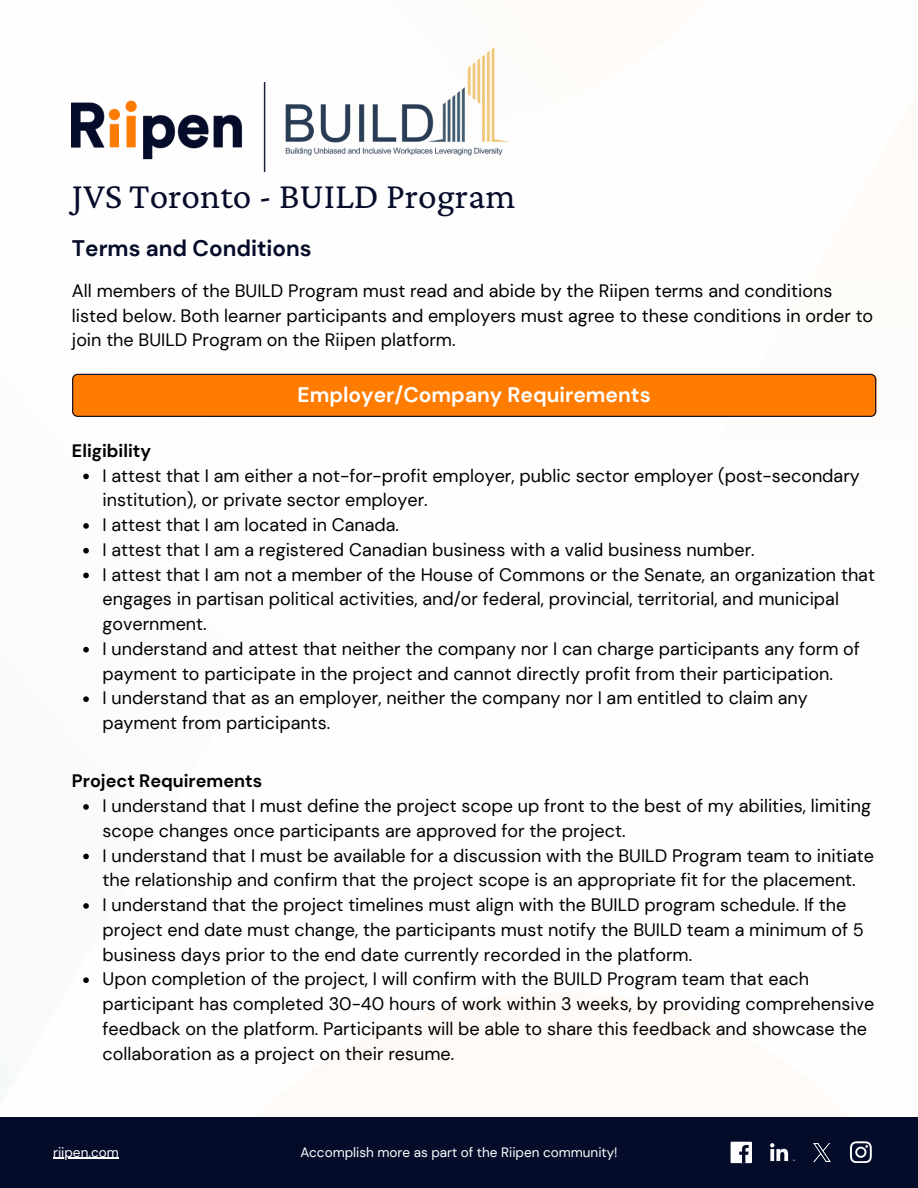
<style>
.page{position:relative;width:918px;height:1188px;background:#fafafa}
.page>*{position:absolute;margin:0;border:0;box-sizing:border-box;transform-origin:0 0}
.t1{font:37.5px "Crimson Pro";color:#050c2a}
.t2{font:700 22.5px "DM Sans";color:#050c2a}
.t3{font:700 21px "DM Sans";color:#fff}
.t4{font:18px/24.8px "DM Sans";color:#000}
.t5{font:700 18px "DM Sans";color:#000}
.t6{font:13.5px "DM Sans";color:#fff}
</style>
<div class="page">
<img style="left:72px;top:100px;width:194px;height:72px">
<div style="left:0;top:1118px;width:918px;height:70px;background:#050c2a"></div>
<svg style="left:730px;top:1141px;width:142px;height:23px"></svg>
<img style="left:814px;top:1143px;width:16px;height:18px">
<img style="left:261px;top:47px;width:248px;height:115px">
<svg style="left:72px;top:374px;width:804px;height:43px;background:#f17602"></svg>
<svg style="left:83px;top:474px;width:6px;height:5px"></svg>
<svg style="left:83px;top:523px;width:6px;height:6px"></svg>
<svg style="left:83px;top:548px;width:6px;height:6px"></svg>
<svg style="left:83px;top:573px;width:6px;height:5px"></svg>
<svg style="left:83px;top:647px;width:6px;height:5px"></svg>
<svg style="left:83px;top:696px;width:6px;height:6px"></svg>
<hr style="left:53px;top:1158px;width:66px;height:1px;background:#fff">
<svg style="left:83px;top:804px;width:6px;height:6px"></svg>
<svg style="left:83px;top:854px;width:6px;height:5px"></svg>
<svg style="left:83px;top:903px;width:6px;height:6px"></svg>
<svg style="left:83px;top:977px;width:6px;height:6px"></svg>
<p class="t1" style="left:72px;top:175px;width:445px">JVS Toronto - BUILD Program</p>
<p class="t2" style="left:72px;top:234px;width:241px">Terms and Conditions</p>
<p class="t4" style="left:72px;top:278px;width:803px">All members of the BUILD Program must read and abide by the Riipen terms and conditions listed below. Both learner participants and employers must agree to these conditions in order to join the BUILD Program on the Riipen platform.</p>
<h1 class="t3" style="left:298px;top:381px;width:355px">Employer/Company Requirements</h1>
<h2 class="t5" style="left:72px;top:439px;width:81px">Eligibility</h2>
<h4 class="t4" style="left:103px;top:463px;width:759px">I attest that I am either a not-for-profit employer, public sector employer (post-secondary institution), or private sector employer.</h4>
<h2 class="t4" style="left:103px;top:512px;width:298px">I attest that I am located in Canada.</h2>
<h3 class="t4" style="left:103px;top:537px;width:654px">I attest that I am a registered Canadian business with a valid business number.</h3>
<p class="t4" style="left:103px;top:562px;width:774px">I attest that I am not a member of the House of Commons or the Senate, an organization that engages in partisan political activities, and/or federal, provincial, territorial, and municipal government.</p>
<p class="t4" style="left:103px;top:636px;width:759px">I understand and attest that neither the company nor I can charge participants any form of payment to participate in the project and cannot directly profit from their participation.</p>
<p class="t4" style="left:103px;top:686px;width:707px">I understand that as an employer, neither the company nor I am entitled to claim any payment from participants.</p>
<p class="t5" style="left:72px;top:769px;width:192px">Project Requirements</p>
<p class="t4" style="left:103px;top:794px;width:770px">I understand that I must define the project scope up front to the best of my abilities, limiting scope changes once participants are approved for the project.</p>
<p class="t4" style="left:103px;top:843px;width:773px">I understand that I must be available for a discussion with the BUILD Program team to initiate the relationship and confirm that the project scope is an appropriate fit for the placement.</p>
<p class="t4" style="left:103px;top:893px;width:763px">I understand that the project timelines must align with the BUILD program schedule. If the project end date must change, the participants must notify the BUILD team a minimum of 5 business days prior to the end date currently recorded in the platform.</p>
<p class="t4" style="left:103px;top:967px;width:773px">Upon completion of the project, I will confirm with the BUILD Program team that each participant has completed 30-40 hours of work within 3 weeks, by providing comprehensive feedback on the platform. Participants will be able to share this feedback and showcase the collaboration as a project on their resume.</p>
<p class="t6" style="left:53px;top:1143px;width:67px">riipen.com</p>
<h3 class="t6" style="left:300px;top:1143px;width:319px">Accomplish more as part of the Riipen community!</h3>
</div>
